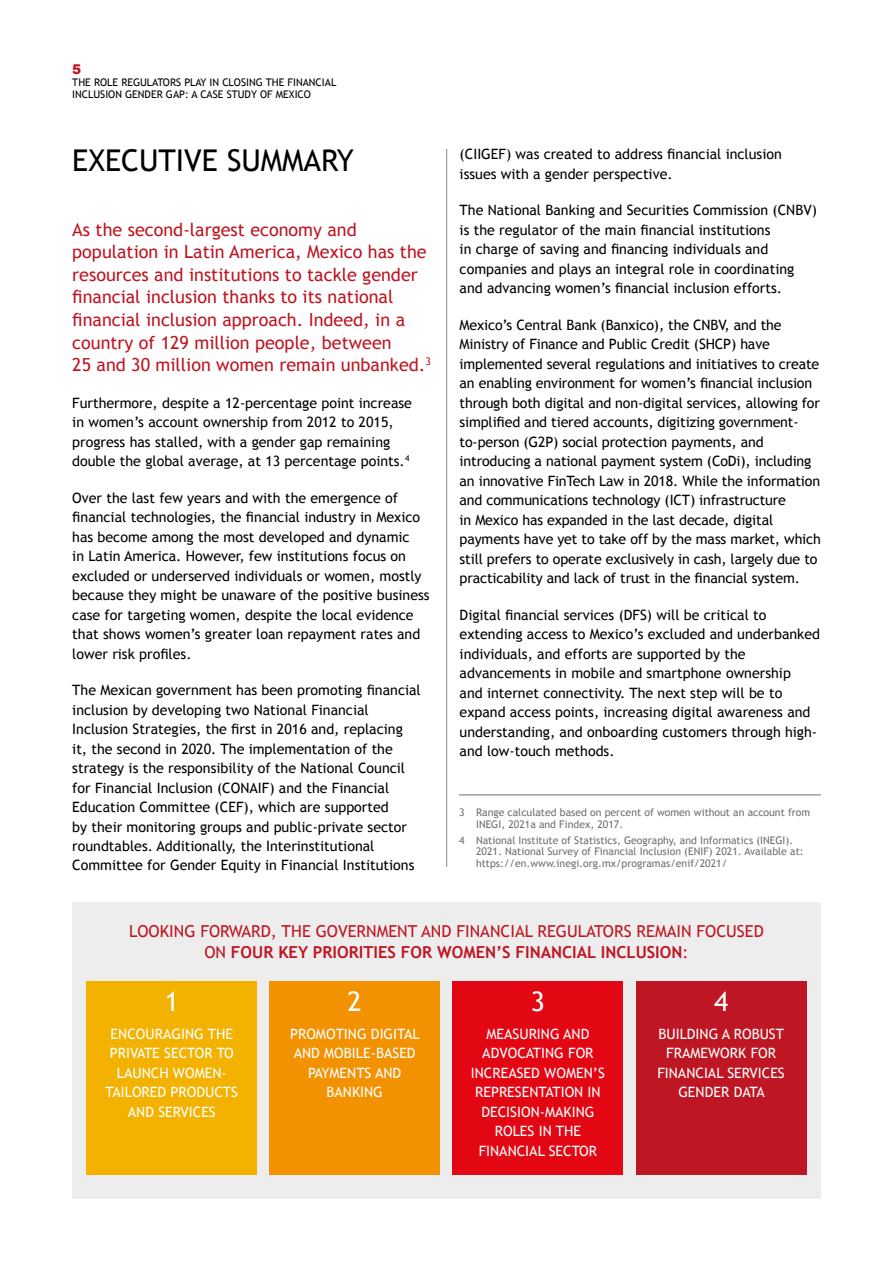
<style>
.page{position:relative;width:893px;height:1263px;background:#fff}
.page>*{position:absolute;margin:0;border:0;box-sizing:border-box;transform-origin:0 0}
.t1{font:30px "Trebuchet MS";color:#000}
.t2{font:27px "Trebuchet MS";color:#fff}
.t3{font:18px/22.5px "Trebuchet MS";color:#be1622}
.t4{font:16.5px/21px "Trebuchet MS";color:#be1622;text-align:center}
.t5{font:14.25px/19.5px "Trebuchet MS";color:#000}
.t6{font:14.25px/19.5px "Trebuchet MS";color:#fff;text-align:center}
.t7{font:900 13.5px "Arial";color:#be1622}
.t8{font:10.5px/11.6px "Trebuchet MS";color:#706f6f}
.t9{font:10.5px/12px "Trebuchet MS";color:#000}
.s1{font-weight:700}
</style>
<div class="page">
<hr style="left:446px;top:149px;width:1px;height:718px;background:#878787">
<hr style="left:459px;top:795px;width:362px;height:1px;background:#706f6f">
<div style="left:72px;top:902px;width:749px;height:297px;background:#ededed"></div>
<div style="left:87px;top:981px;width:170px;height:194px;background:#f3b200"></div>
<div style="left:270px;top:981px;width:170px;height:194px;background:#f39200"></div>
<div style="left:453px;top:981px;width:170px;height:194px;background:#e30613"></div>
<div style="left:636px;top:981px;width:170px;height:194px;background:#be1622"></div>
<p class="t7" style="left:72px;top:59px;width:11px">5</p>
<p class="t9" style="left:72px;top:76px;width:265px">THE ROLE REGULATORS PLAY IN CLOSING THE FINANCIAL<br>INCLUSION GENDER GAP: A CASE STUDY OF MEXICO</p>
<h1 class="t1" style="left:72px;top:143px;width:283px">EXECUTIVE SUMMARY</h1>
<p class="t3" style="left:72px;top:219px;width:360px">As the second-largest economy and population in Latin America, Mexico has the resources and institutions to tackle gender financial inclusion thanks to its national financial inclusion approach. Indeed, in a country of 129 million people, between<br>25 and 30 million women remain unbanked.<sup>3</sup></p>
<p class="t5" style="left:72px;top:393px;width:341px">Furthermore, despite a 12-percentage point increase in women’s account ownership from 2012 to 2015, progress has stalled, with a gender gap remaining double the global average, at 13 percentage points.<sup>4</sup></p>
<p class="t5" style="left:72px;top:488px;width:359px">Over the last few years and with the emergence of financial technologies, the financial industry in Mexico has become among the most developed and dynamic<br>in Latin America. However, few institutions focus on excluded or underserved individuals or women, mostly because they might be unaware of the positive business case for targeting women, despite the local evidence that shows women’s greater loan repayment rates and lower risk profiles.</p>
<p class="t5" style="left:72px;top:680px;width:350px">The Mexican government has been promoting financial inclusion by developing two National Financial Inclusion Strategies, the first in 2016 and, replacing it, the second in 2020. The implementation of the strategy is the responsibility of the National Council for Financial Inclusion (CONAIF) and the Financial Education Committee (CEF), which are supported<br>by their monitoring groups and public-private sector roundtables. Additionally, the Interinstitutional Committee for Gender Equity in Financial Institutions</p>
<p class="t5" style="left:460px;top:145px;width:324px">(CIIGEF) was created to address financial inclusion issues with a gender perspective.</p>
<p class="t5" style="left:460px;top:201px;width:359px">The National Banking and Securities Commission (CNBV) is the regulator of the main financial institutions<br>in charge of saving and financing individuals and companies and plays an integral role in coordinating and advancing women’s financial inclusion efforts.</p>
<p class="t5" style="left:460px;top:315px;width:363px">Mexico’s Central Bank (Banxico), the CNBV, and the Ministry of Finance and Public Credit (SHCP) have implemented several regulations and initiatives to create an enabling environment for women’s financial inclusion through both digital and non-digital services, allowing for simplified and tiered accounts, digitizing government&shy;to-person (G2P) social protection payments, and introducing a national payment system (CoDi), including an innovative FinTech Law in 2018. While the information and communications technology (ICT) infrastructure<br>in Mexico has expanded in the last decade, digital payments have yet to take off by the mass market, which still prefers to operate exclusively in cash, largely due to practicability and lack of trust in the financial system.</p>
<p class="t5" style="left:460px;top:605px;width:362px">Digital financial services (DFS) will be critical to extending access to Mexico’s excluded and underbanked individuals, and efforts are supported by the advancements in mobile and smartphone ownership<br>and internet connectivity. The next step will be to expand access points, increasing digital awareness and understanding, and onboarding customers through high&shy;and low-touch methods.</p>
<p class="t8" style="left:476px;top:807px;width:336px;text-indent:-17px">3 Range calculated based on percent of women without an account from<br>INEGI, 2021a and Findex, 2017.</p>
<p class="t8" style="left:476px;top:834px;width:329px;text-indent:-17px">4 National Institute of Statistics, Geography, and Informatics (INEGI).<br>2021. National Survey of Financial Inclusion (ENIF) 2021. Available at: https://en.www.inegi.org.mx/programas/enif/2021/</p>
<p class="t4" style="left:129px;top:921px;width:636px">LOOKING FORWARD, THE GOVERNMENT AND FINANCIAL REGULATORS REMAIN FOCUSED<br>ON <span class="s1">FOUR KEY PRIORITIES FOR WOMEN’S FINANCIAL INCLUSION</span>:</p>
<h2 class="t2" style="left:165px;top:985px;width:16px">1</h2>
<p class="t6" style="left:106px;top:1024px;width:134px">ENCOURAGING THE<br>PRIVATE SECTOR TO<br>LAUNCH WOMEN-<br>TAILORED PRODUCTS<br>AND SERVICES</p>
<h2 class="t2" style="left:348px;top:985px;width:16px">2</h2>
<p class="t6" style="left:290px;top:1024px;width:131px">PROMOTING DIGITAL<br>AND MOBILE-BASED<br>PAYMENTS AND<br>BANKING</p>
<h2 class="t2" style="left:531px;top:985px;width:16px">3</h2>
<p class="t6" style="left:471px;top:1024px;width:136px">MEASURING AND<br>ADVOCATING FOR<br>INCREASED WOMEN’S<br>REPRESENTATION IN<br>DECISION-MAKING<br>ROLES IN THE<br>FINANCIAL SECTOR</p>
<h2 class="t2" style="left:714px;top:985px;width:16px">4</h2>
<p class="t6" style="left:657px;top:1024px;width:129px">BUILDING A ROBUST<br>FRAMEWORK FOR<br>FINANCIAL SERVICES<br>GENDER DATA</p>
</div>
